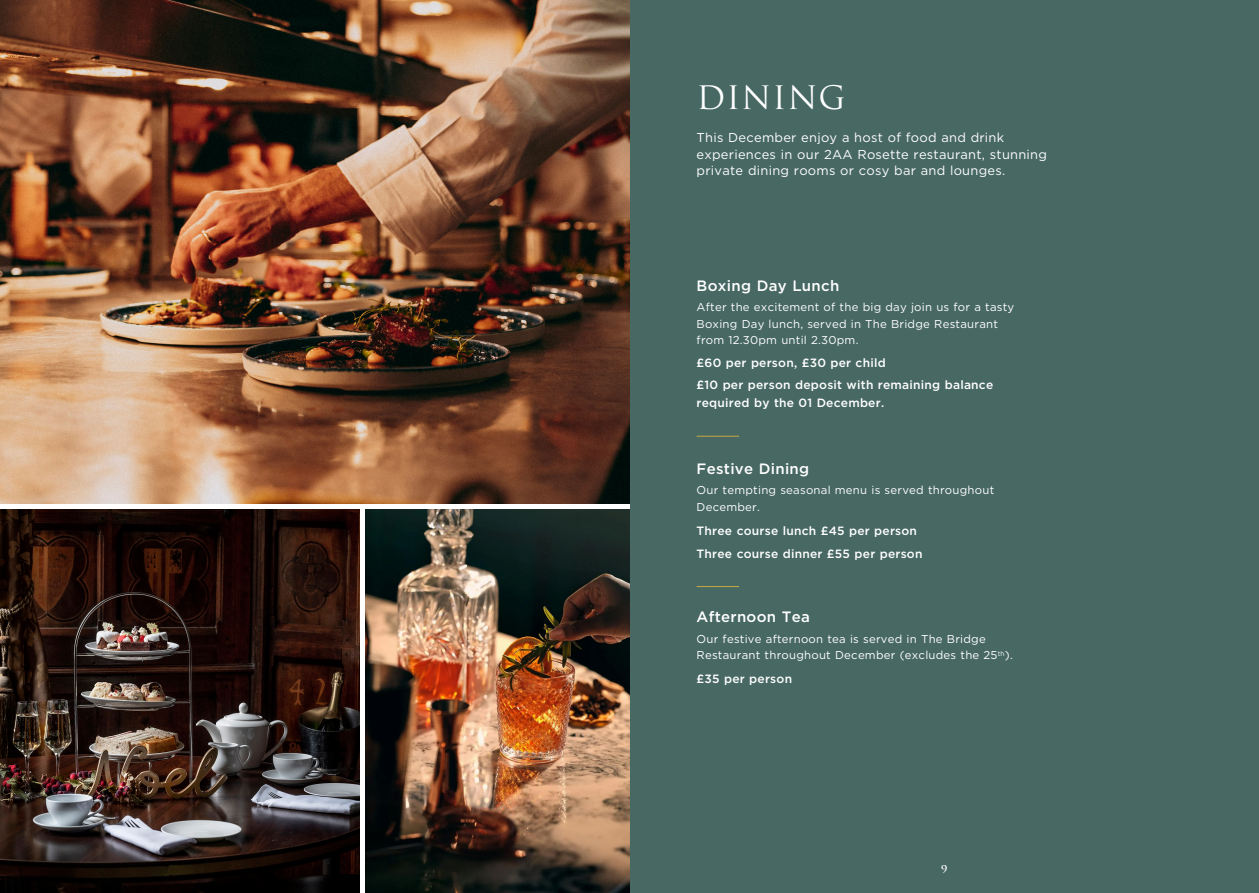
<style>
.page{position:relative;width:1259px;height:893px;background:#fff}
.page>*{position:absolute;margin:0;border:0;box-sizing:border-box;transform-origin:0 0}
.t1{font:31.5px "Trajan Pro";letter-spacing:.04em;color:#fff}
.t2{font:500 15px "Gotham";letter-spacing:.02em;color:#fff}
.t3{font:12.9px/16.5px "Gotham";letter-spacing:.02em;color:#fff}
.t4{font:500 12px/18px "Gotham";letter-spacing:.02em;color:#fff}
.t5{font:11.4px/16.5px "Gotham";letter-spacing:.02em;color:#fff}
.t6{font:700 10.5px "Trajan Pro";color:#fff}
</style>
<div class="page">
<div style="left:629px;top:0;width:630px;height:893px;background:#476863"></div>
<hr style="left:696px;top:586px;width:43px;height:1px;background:#c9a941">
<hr style="left:696px;top:436px;width:43px;height:1px;background:#c9a941">
<img style="left:0;top:0;width:629px;height:503px">
<img style="left:0;top:509px;width:359px;height:384px">
<img style="left:366px;top:509px;width:263px;height:384px">
<p class="t1" style="left:696px;top:77px;width:150px">DINING</p>
<p class="t3" style="left:696px;top:129px;width:352px">This December enjoy a host of food and drink experiences in our 2AA Rosette restaurant, stunning private dining rooms or cosy bar and lounges.</p>
<p class="t2" style="left:696px;top:275px;width:144px">Boxing Day Lunch</p>
<p class="t5" style="left:696px;top:299px;width:319px">After the excitement of the big day join us for a tasty<br>Boxing Day lunch, served in The Bridge Restaurant from 12.30pm until 2.30pm.</p>
<p class="t4" style="left:696px;top:353px;width:191px">£60 per person, £30 per child</p>
<p class="t4" style="left:696px;top:375px;width:298px">£10 per person deposit with remaining balance required by the 01 December.</p>
<p class="t2" style="left:696px;top:458px;width:114px">Festive Dining</p>
<p class="t5" style="left:696px;top:482px;width:299px">Our tempting seasonal menu is served throughout<br>December.</p>
<p class="t4" style="left:696px;top:521px;width:222px">Three course lunch £45 per person</p>
<p class="t4" style="left:696px;top:545px;width:227px">Three course dinner £55 per person</p>
<p class="t2" style="left:696px;top:607px;width:115px">Afternoon Tea</p>
<p class="t5" style="left:696px;top:630px;width:318px">Our festive afternoon tea is served in The Bridge<br>Restaurant throughout December (excludes the 25<sup>th</sup>).</p>
<p class="t4" style="left:696px;top:670px;width:97px">£35 per person</p>
<p class="t6" style="left:941px;top:863px;width:8px">9</p>
</div>
